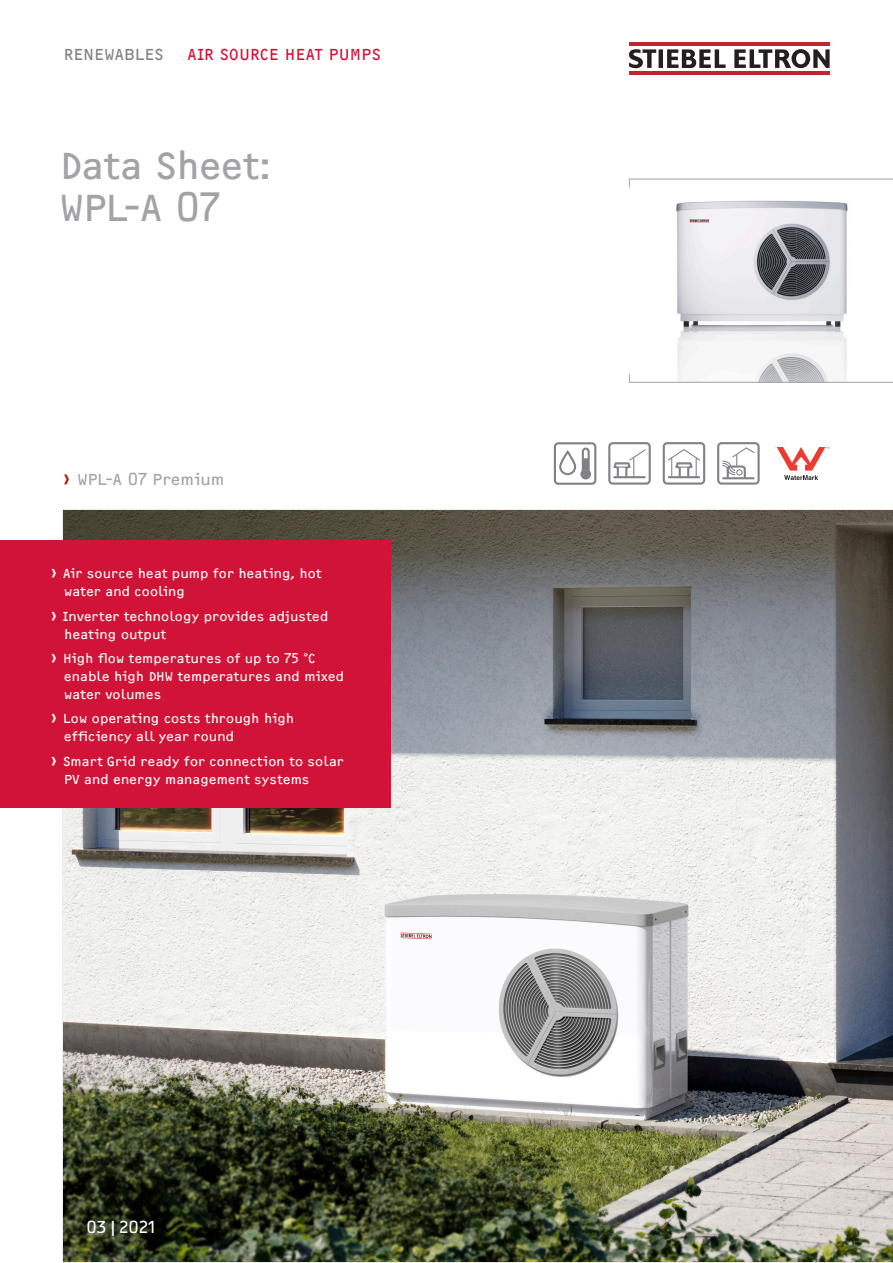
<style>
.page{position:relative;width:893px;height:1263px;background:#fff}
.page>*{position:absolute;margin:0;border:0;box-sizing:border-box;transform-origin:0 0}
._01_B_Headline_Grey{font:39px/42.6px "F2 FOCR Bczyk Com";color:#a1a3a6}
._20_B_Titel_Orientat{font:16.5px "F2 FOCR Bczyk Com";letter-spacing:.015em;color:#d11337}
.t1{font:16.5px "F2 FOCR Bczyk Com";letter-spacing:.005em;color:#a1a3a6}
._20_B_Titel_Orientat-2{font:16.5px "F2 FOCR Bczyk Com";letter-spacing:.015em;color:#808285}
._20_B_Titel_Date{font:16.5px "F2 FOCR Bczyk Com";letter-spacing:-.035em;color:#fff}
.t2{font:13.5px/18px "F2 FOCR Bczyk Com";letter-spacing:.015em;color:#fff}
.s1{font-size:21.75px;color:#b41d15}
.s2{font-size:18.75px}
</style>
<div class="page">
<img style="left:64px;top:510px;width:829px;height:751px">
<hr style="left:629px;top:43px;width:201px;height:3px;background:#c0262d">
<hr style="left:629px;top:71px;width:201px;height:4px;background:#c0262d">
<svg style="left:667px;top:49px;width:59px;height:19px"></svg>
<div style="left:658px;top:49px;width:5px;height:19px;background:#231f20"></div>
<svg style="left:734px;top:49px;width:96px;height:19px"></svg>
<svg style="left:629px;top:49px;width:27px;height:19px"></svg>
<img style="left:676px;top:200px;width:172px;height:173px">
<div style="left:0;top:540px;width:391px;height:268px;background:#d11337"></div>
<svg style="left:628px;top:373px;width:265px;height:10px"></svg>
<svg style="left:628px;top:178px;width:265px;height:9px"></svg>
<svg style="left:777px;top:447px;width:52px;height:33px"></svg>
<svg style="left:554px;top:442px;width:42px;height:43px"></svg>
<svg style="left:663px;top:442px;width:42px;height:43px"></svg>
<svg style="left:608px;top:442px;width:43px;height:43px"></svg>
<svg style="left:717px;top:442px;width:43px;height:43px"></svg>
<p class="_20_B_Titel_Orientat-2" style="left:64px;top:45px;width:101px">RENEWABLES</p>
<p class="_20_B_Titel_Orientat" style="left:188px;top:45px;width:195px">AIR SOURCE HEAT PUMPS</p>
<p class="_01_B_Headline_Grey" style="left:60px;top:144px;width:213px">Data Sheet:<br>WPL-A 07</p>
<p class="t1" style="left:64px;top:470px;width:162px"><span class="s1">›</span> WPL-A 07 Premium</p>
<p class="t2" style="left:64px;top:565px;width:259px;text-indent:-13px"><span class="s2">›</span> Air source heat pump for heating, hot water and cooling</p>
<p class="t2" style="left:64px;top:607px;width:266px;text-indent:-13px"><span class="s2">›</span> Inverter technology provides adjusted heating output</p>
<p class="t2" style="left:64px;top:650px;width:281px;text-indent:-13px"><span class="s2">›</span> High flow temperatures of up to 75 °C enable high DHW temperatures and mixed water volumes</p>
<p class="t2" style="left:64px;top:709px;width:231px;text-indent:-13px"><span class="s2">›</span> Low operating costs through high efficiency all year round</p>
<p class="t2" style="left:64px;top:752px;width:281px;text-indent:-13px"><span class="s2">›</span> Smart Grid ready for connection to solar<br>PV and energy management systems</p>
<p class="_20_B_Titel_Date" style="left:86px;top:1218px;width:71px">03|2021</p>
</div>
